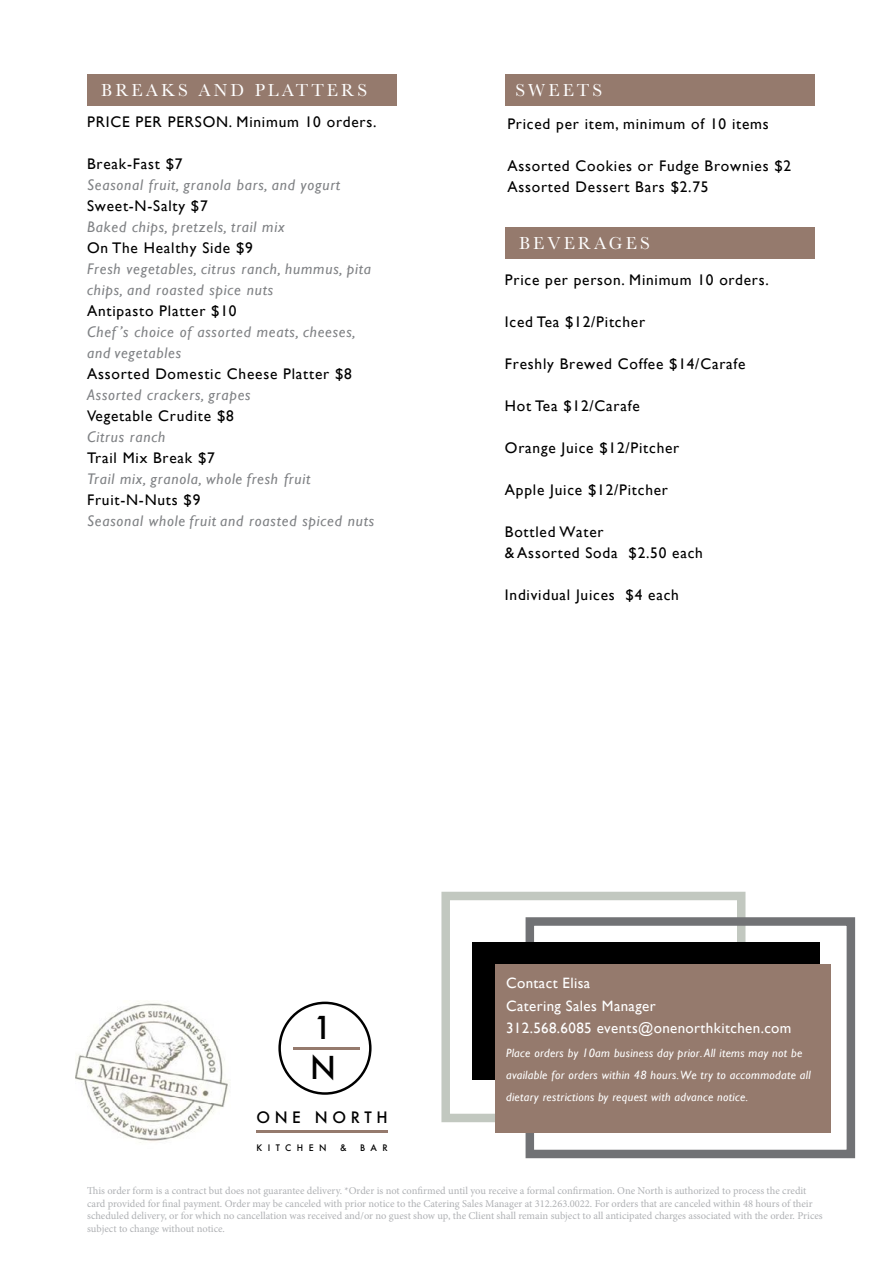
<style>
.page{position:relative;width:893px;height:1263px;background:#fff}
.page>*{position:absolute;margin:0;border:0;box-sizing:border-box;transform-origin:0 0}
.t1{font:500 30.6px/40.8px "Futura";color:#000}
.t2{font:18px "Baskerville";letter-spacing:.17em;color:#fff}
.t3{font:15.45px/21px "Gill Sans";letter-spacing:.05em;color:#000}
.t4{font:italic 15.45px/21px "Gill Sans";letter-spacing:.05em;color:#808285}
.t5{font:500 15.3px "Futura";letter-spacing:.3em;color:#000}
.t6{font:15px/22.5px "Gill Sans";letter-spacing:.025em;color:#fff}
.t7{font:italic 12px/22.5px "Gill Sans";letter-spacing:.025em;color:#fff}
.t8{font:10.5px/12.6px "Minion Pro";color:#afb1b4}
.t9{font:500 8.7px "Futura";letter-spacing:.62em;color:#000}
</style>
<div class="page">
<div style="left:87px;top:74px;width:310px;height:32px;background:#957a6d"></div>
<div style="left:505px;top:74px;width:310px;height:32px;background:#957a6d"></div>
<div style="left:505px;top:227px;width:310px;height:32px;background:#957a6d"></div>
<img style="left:75px;top:1003px;width:155px;height:140px">
<div style="left:278px;top:1002px;width:94px;height:93px;border:2px solid #000;border-radius:50%"></div>
<hr style="left:293px;top:1047px;width:66px;height:2px;background:#957a6d">
<hr style="left:256px;top:1130px;width:132px;height:2px;background:#957a6d">
<div style="left:441px;top:892px;width:304px;height:230px;border:9px solid #c2c8c0"></div>
<div style="left:526px;top:917px;width:329px;height:241px;border:9px solid #717275"></div>
<div style="left:473px;top:942px;width:347px;height:138px;background:#000"></div>
<div style="left:495px;top:964px;width:335px;height:169px;background:#957a6d"></div>
<h2 class="t2" style="left:101px;top:78px;width:267px">BREAKS AND PLATTERS</h2>
<h2 class="t2" style="left:515px;top:78px;width:88px">SWEETS</h2>
<h3 class="t3" style="left:507px;top:114px;width:263px">Priced per item, minimum of 10 items</h3>
<h3 class="t3" style="left:507px;top:156px;width:285px">Assorted Cookies or Fudge Brownies $2<br>Assorted Dessert Bars $2.75</h3>
<h3 class="t3" style="left:87px;top:112px;width:291px">PRICE PER PERSON. Minimum 10 orders.</h3>
<h3 class="t3" style="left:87px;top:154px;width:97px">Break-Fast $7</h3>
<h3 class="t4" style="left:87px;top:175px;width:255px">Seasonal fruit, granola bars, and yogurt</h3>
<h3 class="t3" style="left:87px;top:196px;width:122px">Sweet-N-Salty $7</h3>
<h3 class="t4" style="left:87px;top:217px;width:199px">Baked chips, pretzels, trail mix</h3>
<h3 class="t3" style="left:87px;top:238px;width:167px">On The Healthy Side $9</h3>
<h3 class="t4" style="left:87px;top:259px;width:286px">Fresh vegetables, citrus ranch, hummus, pita chips, and roasted spice nuts</h3>
<h3 class="t3" style="left:87px;top:301px;width:151px">Antipasto Platter $10</h3>
<h3 class="t4" style="left:87px;top:322px;width:270px">Chef ’s choice of assorted meats, cheeses, and vegetables</h3>
<h3 class="t3" style="left:87px;top:364px;width:266px">Assorted Domestic Cheese Platter $8</h3>
<h3 class="t4" style="left:87px;top:385px;width:165px">Assorted crackers, grapes</h3>
<h3 class="t3" style="left:87px;top:406px;width:148px">Vegetable Crudite $8</h3>
<h3 class="t4" style="left:87px;top:427px;width:80px">Citrus ranch</h3>
<h3 class="t3" style="left:87px;top:448px;width:129px">Trail Mix Break $7</h3>
<h3 class="t4" style="left:87px;top:469px;width:225px">Trail mix, granola, whole fresh fruit</h3>
<h3 class="t3" style="left:87px;top:490px;width:115px">Fruit-N-Nuts $9</h3>
<h3 class="t4" style="left:87px;top:511px;width:289px">Seasonal whole fruit and roasted spiced nuts</h3>
<h2 class="t2" style="left:519px;top:231px;width:132px">BEVERAGES</h2>
<h3 class="t3" style="left:505px;top:269px;width:265px">Price per person. Minimum 10 orders.</h3>
<h3 class="t3" style="left:505px;top:311px;width:142px">Iced Tea $12/Pitcher</h3>
<h3 class="t3" style="left:505px;top:353px;width:242px">Freshly Brewed Coffee $14/Carafe</h3>
<h3 class="t3" style="left:505px;top:395px;width:136px">Hot Tea $12/Carafe</h3>
<h3 class="t3" style="left:505px;top:437px;width:176px">Orange Juice $12/Pitcher</h3>
<h3 class="t3" style="left:505px;top:479px;width:165px">Apple Juice $12/Pitcher</h3>
<h3 class="t3" style="left:505px;top:521px;width:199px">Bottled Water<br>&amp; Assorted Soda $2.50 each</h3>
<h3 class="t3" style="left:505px;top:584px;width:175px">Individual Juices $4 each</h3>
<h1 class="t1" style="left:310px;top:1006px;width:27px">1<br>N</h1>
<h3 class="t5" style="left:256px;top:1107px;width:133px">ONE NORTH</h3>
<p class="t9" style="left:256px;top:1141px;width:72px">KITCHEN</p>
<p class="t9" style="left:340px;top:1141px;width:8px">&amp;</p>
<p class="t9" style="left:360px;top:1141px;width:29px">BAR</p>
<h3 class="t6" style="left:506px;top:972px;width:287px">Contact Elisa<br>Catering Sales Manager<br>312.568.6085 events@onenorthkitchen.com</h3>
<p class="t7" style="left:506px;top:1042px;width:306px">Place orders by 10am business day prior. All items may not be available for orders within 48 hours.We try to accommodate all</p>
<p class="t7" style="left:506px;top:1085px;width:244px">dietary restrictions by request with advance notice.</p>
<p class="t8" style="left:87px;top:1184px;width:737px">This order form is a contract but does not guarantee delivery. *Order is not confirmed until you receive a formal confirmation. One North is authorized to process the credit card provided for final payment. Order may be canceled with prior notice to the Catering Sales Manager at 312.263.0022. For orders that are canceled within 48 hours of their scheduled delivery, or for which no cancellation was received and/or no guest show up, the Client shall remain subject to all anticipated charges associated with the order. Prices subject to change without notice.</p>
</div>
